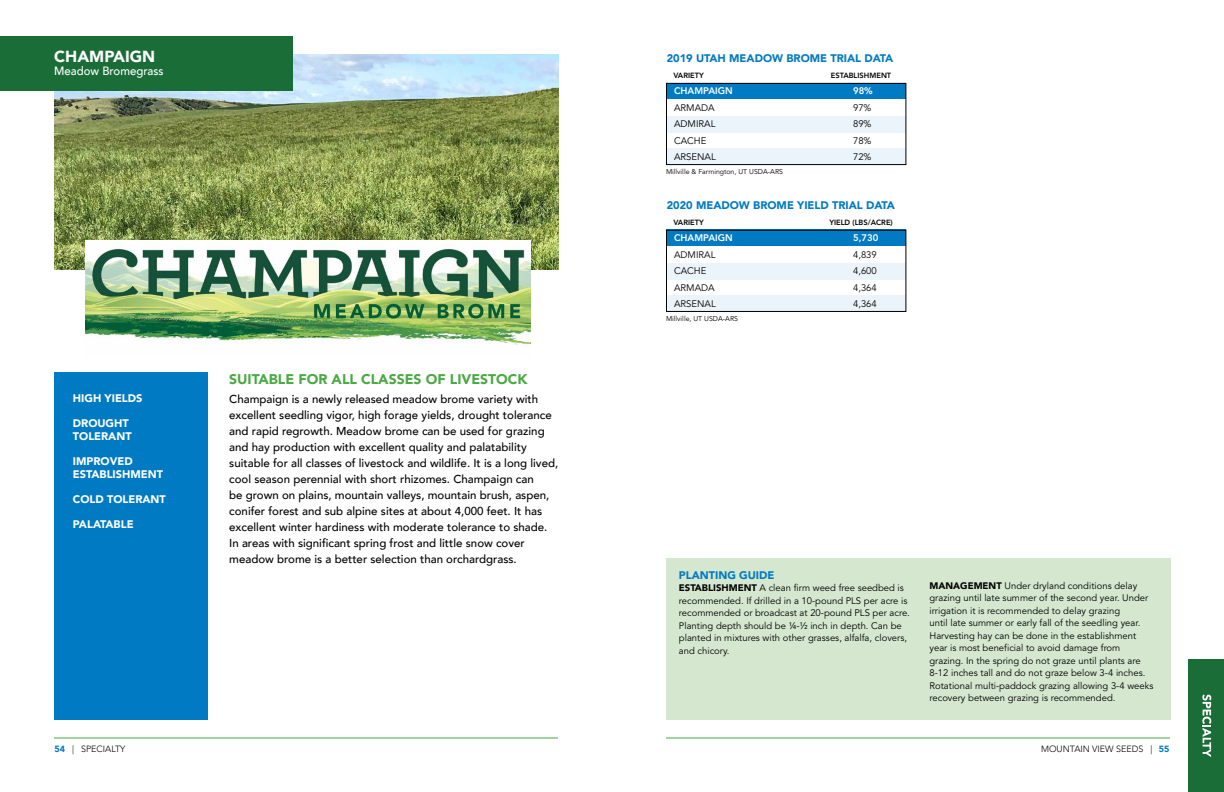
<style>
.page{position:relative;width:1224px;height:792px;background:#fff}
.page>*{position:absolute;margin:0;border:0;box-sizing:border-box;transform-origin:0 0}
.t1{font:900 16px "Avenir 95";color:#fff}
.t2{font:900 14px "Avenir 95";color:#49aa42}
.t3{font:500 12px "Avenir";color:#fff;scale:.95 1}
.t4{font:500 11.5px/16px "Avenir";color:#000}
.t5{font:900 11px "Avenir 95";color:#007ac2}
.t6{font:900 11px/13px "Avenir 95";color:#fff}
.t7{font:9.5px/12.5px "Avenir";color:#000}
.t8{font:800 9.5px "Avenir";color:#fff}
.t9{font:300 9px "Avenir";color:#000}
.t10{font:800 7.5px "Avenir";color:#000}
.t11{font:7px "Avenir";color:#000}
.s1{font-family:"Avenir 95";font-weight:900}
.s2{font-family:"Avenir 95";font-weight:900;color:#007ac2}
</style>
<div class="page">
<div style="left:54px;top:373px;width:154px;height:347px;background:#007ac2"></div>
<hr style="left:666px;top:738px;width:504px;height:1px;background:#48a842">
<hr style="left:54px;top:738px;width:504px;height:1px;background:#48a842">
<div style="left:1188px;top:660px;width:36px;height:132px;background:#1a6d37"></div>
<svg style="left:1202px;top:694px;width:9px;height:63px"></svg>
<img style="left:55px;top:54px;width:504px;height:215px">
<div style="left:0;top:36px;width:293px;height:54px;background:#1a6d37"></div>
<div style="left:666px;top:558px;width:505px;height:162px;background:#d5e7cf"></div>
<div style="left:666px;top:83px;width:240px;height:16px;background:#007ac2"></div>
<div style="left:666px;top:230px;width:240px;height:16px;background:#007ac2"></div>
<div style="left:666px;top:116px;width:240px;height:16px;background:#ebf4fa"></div>
<div style="left:666px;top:263px;width:240px;height:16px;background:#ebf4fa"></div>
<div style="left:666px;top:148px;width:240px;height:17px;background:#ebf4fa"></div>
<div style="left:666px;top:295px;width:240px;height:17px;background:#ebf4fa"></div>
<div style="left:666px;top:83px;width:240px;height:82px;border:1px solid #000"></div>
<div style="left:666px;top:230px;width:240px;height:82px;border:1px solid #000"></div>
<img style="left:85px;top:241px;width:445px;height:104px">
<h1 class="t1" style="left:54px;top:47px;width:103px">CHAMPAIGN</h1>
<p class="t3" style="left:54px;top:61px;width:117px">Meadow Bromegrass</p>
<p class="t6" style="left:73px;top:392px;width:71px">HIGH YIELDS</p>
<p class="t6" style="left:73px;top:417px;width:60px">DROUGHT<br>TOLERANT</p>
<p class="t6" style="left:73px;top:455px;width:92px">IMPROVED<br>ESTABLISHMENT</p>
<p class="t6" style="left:73px;top:493px;width:95px">COLD TOLERANT</p>
<p class="t6" style="left:73px;top:518px;width:62px">PALATABLE</p>
<h2 class="t2" style="left:229px;top:370px;width:300px">SUITABLE FOR ALL CLASSES OF LIVESTOCK</h2>
<p class="t4" style="left:229px;top:390px;width:331px">Champaign is a newly released meadow brome variety with excellent seedling vigor, high forage yields, drought tolerance and rapid regrowth. Meadow brome can be used for grazing and hay production with excellent quality and palatability suitable for all classes of livestock and wildlife. It is a long lived, cool season perennial with short rhizomes. Champaign can<br>be grown on plains, mountain valleys, mountain brush, aspen, conifer forest and sub alpine sites at about 4,000 feet. It has excellent winter hardiness with moderate tolerance to shade.<br>In areas with significant spring frost and little snow cover meadow brome is a better selection than orchardgrass.</p>
<p class="t5" style="left:667px;top:52px;width:228px">2019 UTAH MEADOW BROME TRIAL DATA</p>
<p class="t10" style="left:673px;top:71px;width:32px">VARIETY</p>
<p class="t10" style="left:831px;top:71px;width:62px">ESTABLISHMENT</p>
<p class="t8" style="left:674px;top:85px;width:60px">CHAMPAIGN</p>
<p class="t8" style="left:853px;top:85px;width:21px">98%</p>
<p class="t7" style="left:674px;top:101px;width:42px">ARMADA</p>
<p class="t7" style="left:853px;top:101px;width:20px">97%</p>
<p class="t7" style="left:674px;top:118px;width:43px">ADMIRAL</p>
<p class="t7" style="left:853px;top:118px;width:20px">89%</p>
<p class="t7" style="left:674px;top:134px;width:34px">CACHE</p>
<p class="t7" style="left:853px;top:134px;width:20px">78%</p>
<p class="t7" style="left:674px;top:151px;width:43px">ARSENAL</p>
<p class="t7" style="left:853px;top:151px;width:20px">72%</p>
<p class="t11" style="left:666px;top:168px;width:119px">Millville &amp; Farmington, UT USDA-ARS</p>
<p class="t5" style="left:667px;top:199px;width:230px">2020 MEADOW BROME YIELD TRIAL DATA</p>
<p class="t10" style="left:673px;top:217px;width:32px">VARIETY</p>
<p class="t10" style="left:829px;top:218px;width:65px">YIELD (LBS/ACRE)</p>
<p class="t8" style="left:674px;top:232px;width:60px">CHAMPAIGN</p>
<p class="t8" style="left:853px;top:232px;width:27px">5,730</p>
<p class="t7" style="left:674px;top:248px;width:43px">ADMIRAL</p>
<p class="t7" style="left:853px;top:248px;width:25px">4,839</p>
<p class="t7" style="left:674px;top:265px;width:34px">CACHE</p>
<p class="t7" style="left:853px;top:265px;width:25px">4,600</p>
<p class="t7" style="left:674px;top:281px;width:42px">ARMADA</p>
<p class="t7" style="left:853px;top:281px;width:25px">4,364</p>
<p class="t7" style="left:674px;top:298px;width:43px">ARSENAL</p>
<p class="t7" style="left:853px;top:298px;width:25px">4,364</p>
<p class="t11" style="left:666px;top:314px;width:74px">Millville, UT USDA-ARS</p>
<p class="t5" style="left:679px;top:568px;width:97px">PLANTING GUIDE</p>
<p class="t7" style="left:679px;top:582px;width:233px"><span class="s1">ESTABLISHMENT</span> A clean firm weed free seedbed is recommended. If drilled in a 10-pound PLS per acre is recommended or broadcast at 20-pound PLS per acre.<br>Planting depth should be ¼-½ inch in depth. Can be planted in mixtures with other grasses, alfalfa, clovers, and chicory.</p>
<p class="t7" style="left:930px;top:579px;width:225px"><span class="s1">MANAGEMENT</span> Under dryland conditions delay grazing until late summer of the second year. Under irrigation it is recommended to delay grazing<br>until late summer or early fall of the seedling year.<br>Harvesting hay can be done in the establishment year is most beneficial to avoid damage from grazing. In the spring do not graze until plants are 8-12 inches tall and do not graze below 3-4 inches.<br>Rotational multi-paddock grazing allowing 3-4 weeks recovery between grazing is recommended.</p>
<p class="t9" style="left:54px;top:743px;width:72px"><span class="s2">54</span> | SPECIALTY</p>
<p class="t9" style="left:1041px;top:743px;width:130px">MOUNTAIN VIEW SEEDS | <span class="s2">55</span></p>
</div>
